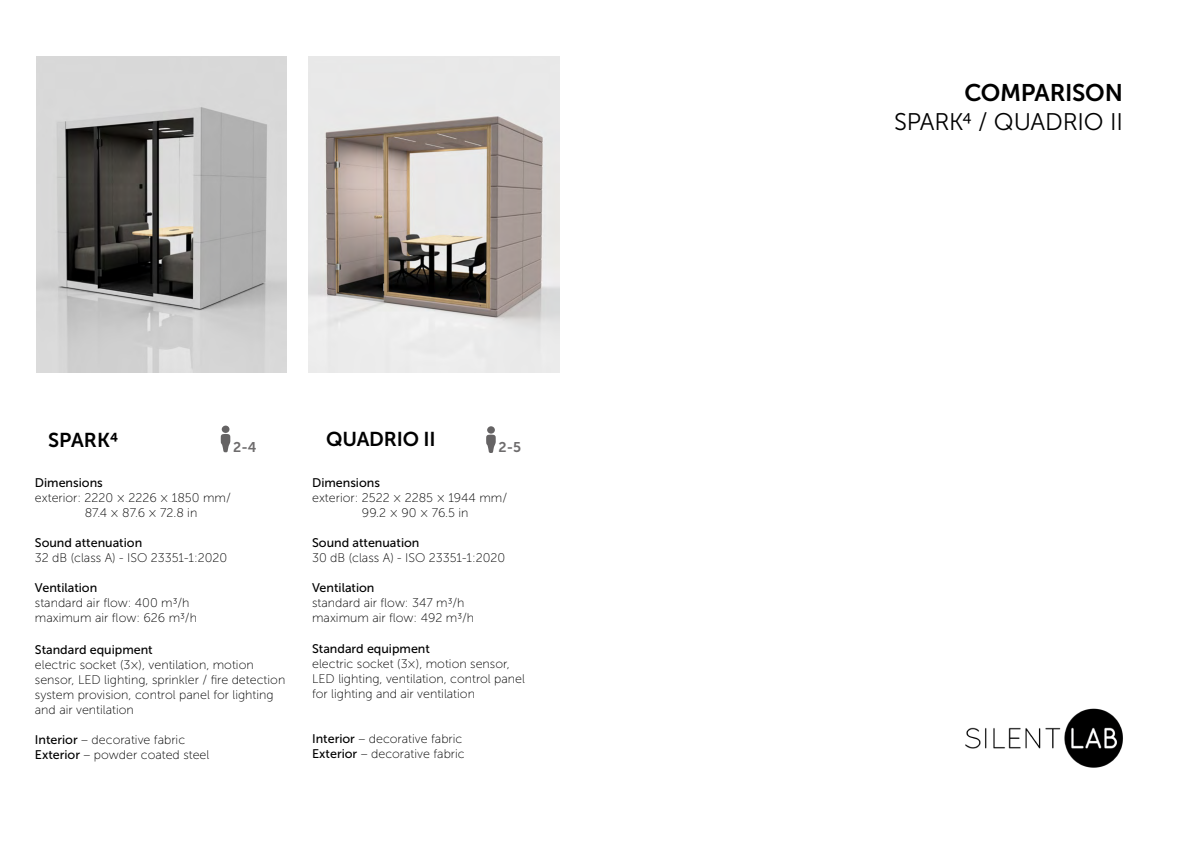
<style>
.page{position:relative;width:1191px;height:842px;background:#fff}
.page>*{position:absolute;margin:0;border:0;box-sizing:border-box;transform-origin:0 0}
.t1{font:24px "Museo Sans 300";letter-spacing:-.01em;color:#000}
.t2{font:24px "Museo Sans 700";letter-spacing:-.015em;color:#000}
.t3{font:20px "Museo Sans 700";letter-spacing:-.01em;color:#000}
.t4{font:14.1px "Museo Sans 700";color:#6e6c6d}
.t5{font:12.5px/15px "Museo Sans 100";color:#000}
.t6{font:12.5px "Museo Sans 500";color:#000}
.s1{font-family:"Museo Sans 500"}
</style>
<div class="page">
<img style="left:308px;top:57px;width:251px;height:316px">
<img style="left:965px;top:709px;width:158px;height:59px">
<img style="left:36px;top:57px;width:250px;height:316px">
<svg style="left:221px;top:434px;width:9px;height:18px"></svg>
<div style="left:222px;top:426px;width:7px;height:7px;background:#656364;border-radius:50%"></div>
<svg style="left:486px;top:435px;width:10px;height:18px"></svg>
<div style="left:487px;top:426px;width:8px;height:8px;background:#656364;border-radius:50%"></div>
<h2 class="t3" style="left:326px;top:428px;width:111px">QUADRIO II</h2>
<h2 class="t3" style="left:48px;top:428px;width:71px">SPARK4</h2>
<p class="t6" style="left:35px;top:476px;width:69px">Dimensions</p>
<p class="t5" style="left:85px;top:490px;width:148px;text-indent:-50px">exterior: 2220 × 2226 × 1850 mm/<br>87.4 × 87.6 × 72.8 in</p>
<p class="t6" style="left:35px;top:536px;width:109px">Sound attenuation</p>
<p class="t5" style="left:35px;top:550px;width:194px">32 dB (class A) - ISO 23351-1:2020</p>
<p class="t6" style="left:35px;top:581px;width:64px">Ventilation</p>
<p class="t5" style="left:35px;top:595px;width:164px">standard air flow: 400 m3/h maximum air flow: 626 m3/h</p>
<p class="t6" style="left:35px;top:643px;width:119px">Standard equipment</p>
<p class="t5" style="left:35px;top:657px;width:252px">electric socket (3×), ventilation, motion sensor, LED lighting, sprinkler / fire detection system provision, control panel for lighting and air ventilation</p>
<p class="t5" style="left:35px;top:732px;width:176px"><span class="s1">Interior</span> – decorative fabric<br><span class="s1">Exterior</span> – powder coated steel</p>
<p class="t4" style="left:233px;top:439px;width:25px">2-4</p>
<p class="t4" style="left:498px;top:440px;width:24px">2-5</p>
<p class="t6" style="left:312px;top:476px;width:69px">Dimensions</p>
<p class="t5" style="left:362px;top:490px;width:147px;text-indent:-50px">exterior: 2522 × 2285 × 1944 mm/<br>99.2 × 90 × 76.5 in</p>
<p class="t6" style="left:312px;top:536px;width:109px">Sound attenuation</p>
<p class="t5" style="left:312px;top:550px;width:195px">30 dB (class A) - ISO 23351-1:2020</p>
<p class="t6" style="left:312px;top:581px;width:64px">Ventilation</p>
<p class="t5" style="left:312px;top:595px;width:164px">standard air flow: 347 m3/h maximum air flow: 492 m3/h</p>
<p class="t6" style="left:312px;top:642px;width:119px">Standard equipment</p>
<p class="t5" style="left:312px;top:656px;width:214px">electric socket (3×), motion sensor,<br>LED lighting, ventilation, control panel for lighting and air ventilation</p>
<p class="t5" style="left:312px;top:731px;width:154px"><span class="s1">Interior</span> – decorative fabric<br><span class="s1">Exterior</span> – decorative fabric</p>
<h1 class="t2" style="left:964px;top:79px;width:160px">COMPARISON</h1>
<h1 class="t1" style="left:894px;top:109px;width:230px">SPARK4 / QUADRIO II</h1>
</div>
